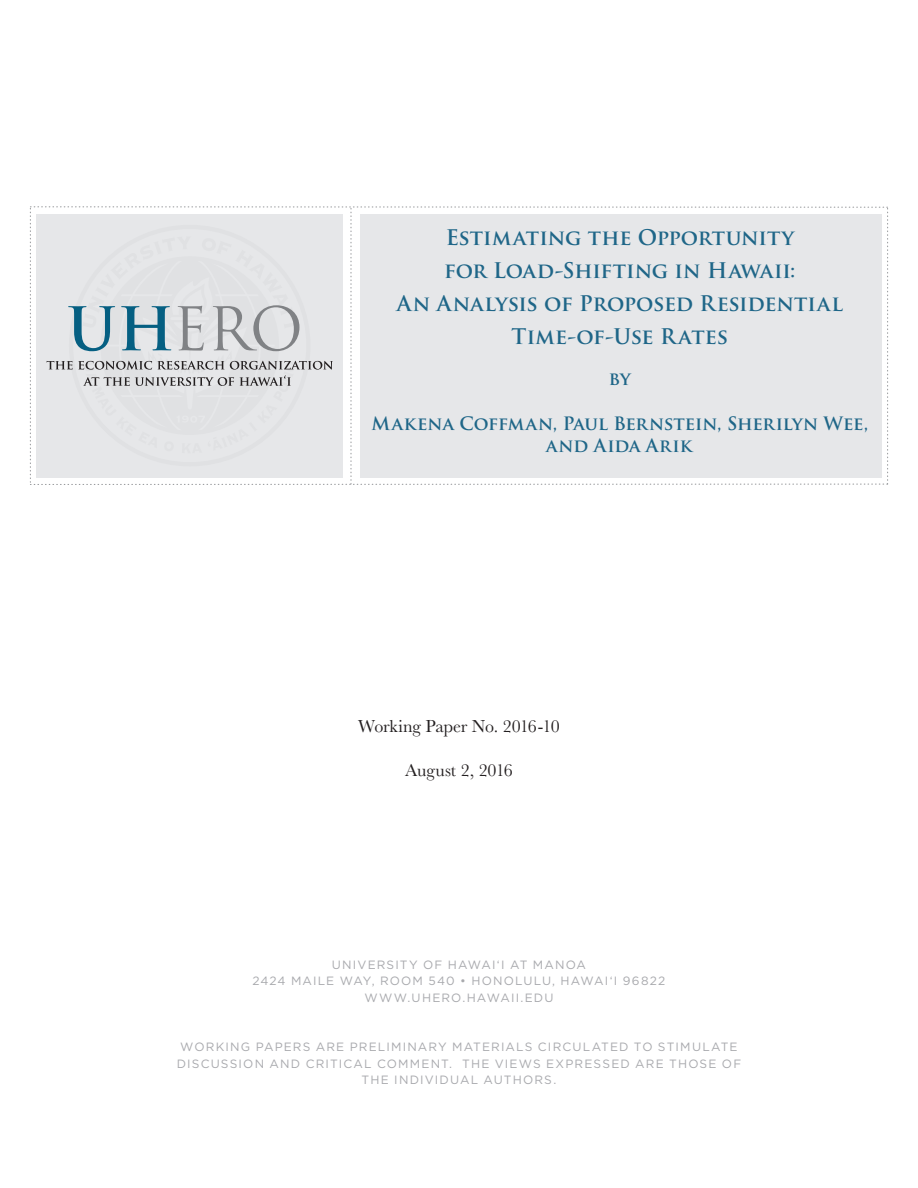
<style>
.page{position:relative;width:918px;height:1188px;background:#fff}
.page>*{position:absolute;margin:0;border:0;box-sizing:border-box;transform-origin:0 0}
.t1{font:700 21px/33px "Trajan Pro";letter-spacing:-.01em;color:#1f6688;text-align:center}
.t2{font:700 18px/22.5px "Trajan Pro";letter-spacing:-.01em;color:#1f6688;text-align:center}
.t3{font:18px "Baskerville";letter-spacing:-.005em;color:#231f20}
.t4{font:12px/16.5px "Gotham";letter-spacing:.095em;color:#a8a9ad;text-align:center}
</style>
<div class="page">
<svg style="left:30px;top:206px;width:858px;height:279px;background:#e4e5e7"></svg>
<h1 class="t1" style="left:397px;top:222px;width:448px">Estimating the Opportunity<br>for Load-Shifting in Hawaii:<br>An Analysis of Proposed Residential<br>Time-of-Use Rates</h1>
<h2 class="t2" style="left:609px;top:367px;width:23px">by</h2>
<h2 class="t2" style="left:372px;top:412px;width:498px">Makena Coffman, Paul Bernstein, Sherilyn Wee, and Aida Arik</h2>
<h2 class="t3" style="left:358px;top:716px;width:203px">Working Paper No. 2016-10</h2>
<h2 class="t3" style="left:405px;top:760px;width:109px">August 2, 2016</h2>
<p class="t4" style="left:253px;top:956px;width:414px">UNIVERSITY OF HAWAI‘I AT MANOA<br>2424 MAILE WAY, ROOM 540 • HONOLULU, HAWAI‘I 96822<br>WWW.UHERO.HAWAII.EDU</p>
<p class="t4" style="left:177px;top:1038px;width:566px">WORKING PAPERS ARE PRELIMINARY MATERIALS CIRCULATED TO STIMULATE<br>DISCUSSION AND CRITICAL COMMENT. THE VIEWS EXPRESSED ARE THOSE OF<br>THE INDIVIDUAL AUTHORS.</p>
</div>
